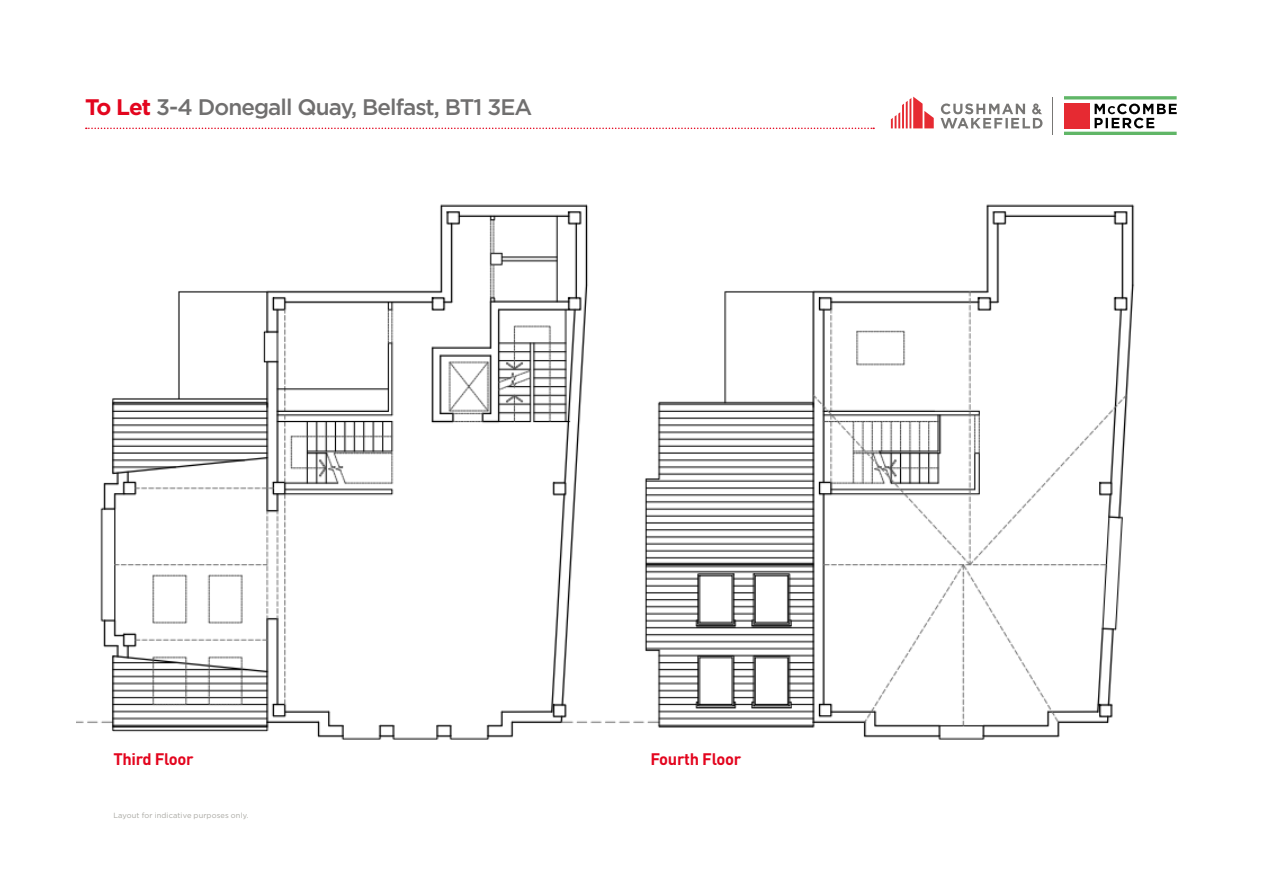
<style>
.page{position:relative;width:1263px;height:893px;background:#fff}
.page>*{position:absolute;margin:0;border:0;box-sizing:border-box;transform-origin:0 0}
.t1{font:500 22.5px "Gotham HTF";letter-spacing:-.04em;color:#706f6f}
.t2{font:700 16.5px "DIN Pro";letter-spacing:-.02em;color:#e3051e}
.t3{font:7.5px "Gotham HTF";letter-spacing:.015em;color:#a8a7a1}
.s1{font-family:"Gotham";font-weight:700;color:#e3051e}
</style>
<div class="page">
<img style="left:76px;top:204px;width:1059px;height:536px">
<hr style="left:1064px;top:96px;width:113px;height:3px;background:#60b667">
<hr style="left:1064px;top:132px;width:113px;height:3px;background:#60b667">
<svg style="left:1094px;top:104px;width:83px;height:24px"></svg>
<div style="left:1064px;top:103px;width:25px;height:25px;background:#e62a32"></div>
<hr style="left:1053px;top:97px;width:1px;height:37px;background:#777674">
<svg style="left:940px;top:103px;width:102px;height:25px"></svg>
<svg style="left:891px;top:97px;width:43px;height:31px"></svg>
<svg style="left:86px;top:128px;width:788px;height:1px"></svg>
<p class="t1" style="left:85px;top:94px;width:449px"><span class="s1">To Let</span> 3-4 Donegall Quay, Belfast, BT1 3EA</p>
<p class="t2" style="left:113px;top:748px;width:82px">Third Floor</p>
<p class="t2" style="left:650px;top:748px;width:92px">Fourth Floor</p>
<p class="t3" style="left:113px;top:812px;width:137px">Layout for indicative purposes only.</p>
</div>
